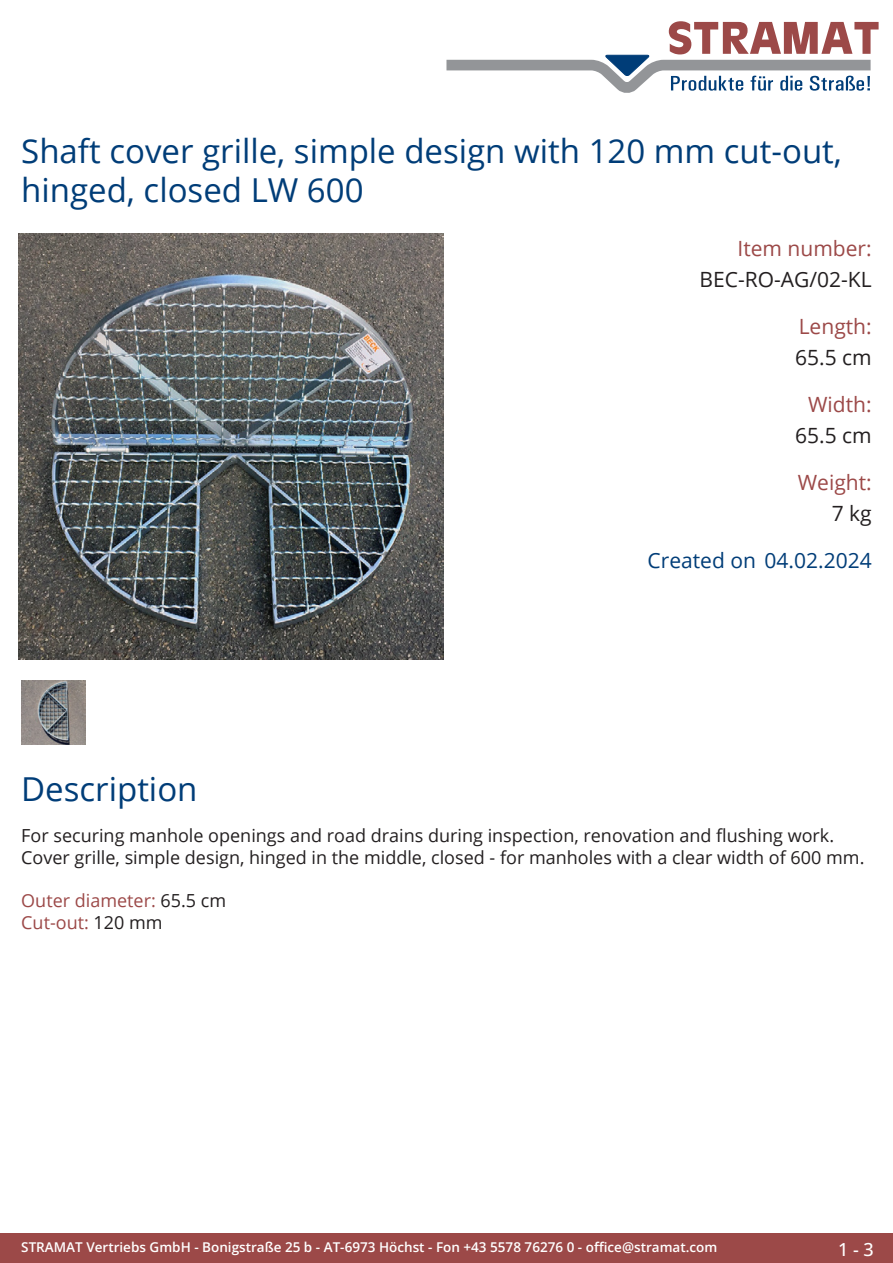
<style>
.page{position:relative;width:893px;height:1263px;background:#fff}
.page>*{position:absolute;margin:0;border:0;box-sizing:border-box;transform-origin:0 0}
.Produkttitel{font:33px/39.6px "Open Sans";color:#003d78}
.TechDaten_Überschrif{font:21px "Open Sans";color:#9c4948}
.TechDaten_Inhalt{font:21px "Open Sans";color:#231f20}
.Erstellungsdatum{font:21px "Open Sans";color:#003d78}
.Beschreibung_Text{font:18px/21.6px "Open Sans";color:#231f20}
.Beschreibung_Text-2{font:18px/21.6px "Open Sans";color:#9c4948}
.t1{font:500 18px "Open Sans";color:#fff}
.t2{font:600 13.5px "Open Sans";color:#fff}
.s1{color:#231f20}
</style>
<div class="page">
<div style="left:0;top:1233px;width:893px;height:30px;background:#9c4948"></div>
<svg style="left:446px;top:21px;width:433px;height:72px"></svg>
<img style="left:18px;top:234px;width:425px;height:425px">
<img style="left:21px;top:680px;width:64px;height:64px">
<p class="Produkttitel" style="left:21px;top:130px;width:822px">Shaft cover grille, simple design with 120 mm cut-out, hinged, closed LW 600</p>
<p class="TechDaten_Überschrif" style="left:737px;top:234px;width:136px">Item number:</p>
<p class="TechDaten_Inhalt" style="left:699px;top:265px;width:174px">BEC-RO-AG/02-KL</p>
<p class="TechDaten_Überschrif" style="left:799px;top:312px;width:74px">Length:</p>
<p class="TechDaten_Inhalt" style="left:795px;top:343px;width:78px">65.5 cm</p>
<p class="TechDaten_Überschrif" style="left:808px;top:390px;width:65px">Width:</p>
<p class="TechDaten_Inhalt" style="left:795px;top:421px;width:78px">65.5 cm</p>
<p class="TechDaten_Überschrif" style="left:798px;top:468px;width:75px">Weight:</p>
<p class="TechDaten_Inhalt" style="left:832px;top:499px;width:42px">7 kg</p>
<p class="Erstellungsdatum" style="left:648px;top:546px;width:226px">Created on 04.02.2024</p>
<p class="Produkttitel" style="left:21px;top:768px;width:178px">Description</p>
<p class="Beschreibung_Text" style="left:21px;top:824px;width:845px">For securing manhole openings and road drains during inspection, renovation and flushing work.<br>Cover grille, simple design, hinged in the middle, closed - for manholes with a clear width of 600 mm.</p>
<p class="Beschreibung_Text-2" style="left:21px;top:889px;width:206px">Outer diameter: <span class="s1">65.5 cm<br></span>Cut-out: <span class="s1">120 mm</span></p>
<p class="t2" style="left:21px;top:1238px;width:698px">STRAMAT Vertriebs GmbH - Bonigstraße 25 b - AT-6973 Höchst - Fon +43 5578 76276 0 - office@stramat.com</p>
<p class="t1" style="left:838px;top:1237px;width:37px">1 - 3</p>
</div>
